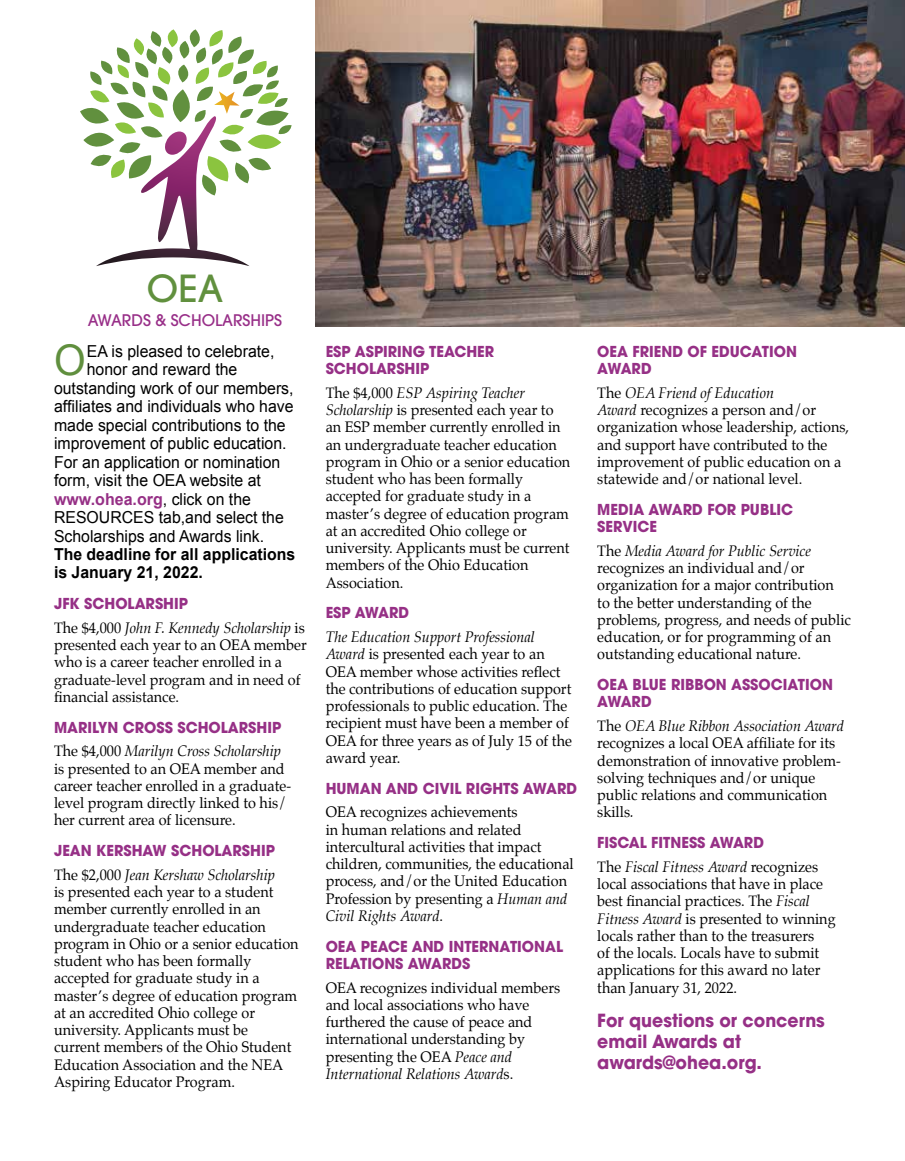
<style>
.page{position:relative;width:905px;height:1161px;background:#fff}
.page>*{position:absolute;margin:0;border:0;box-sizing:border-box;transform-origin:0 0}
.t1{font:42.3px "Arial";color:#608f3e;scale:.96 1}
.t2{font:500 37.05px "Avant Garde";color:#61903e}
.t3{font:700 18px/21px "Avant Garde";color:#963086;scale:.96 1}
.t4{font:16.5px "Arial";color:#000;scale:.96 1}
.t5{font:700 16.5px/18.5px "Arial";color:#000;scale:.96 1}
.t6{font:700 16.5px "Arial";color:#963086}
.t7{font:500 15.9px "Avant Garde";color:#982f88}
.t8{font:15px/17.2px "Palatino";color:#000;scale:.96 1}
.t9{font:700 15px/17.2px "Avant Garde";color:#963086;scale:.96 1}
.s1{font-weight:400;color:#000}
.s2{font-style:italic}
</style>
<div class="page">
<svg style="left:80px;top:29px;width:211px;height:237px"></svg>
<img style="left:315px;top:0;width:589px;height:327px">
<h2 class="t2" style="left:147px;top:266px;width:78px">OEA</h2>
<p class="t7" style="left:88px;top:311px;width:196px">AWARDS &amp; SCHOLARSHIPS</p>
<h1 class="t1" style="left:54px;top:337px;width:34px">O</h1>
<p class="t4" style="left:87px;top:342px;width:197px">EA is pleased to celebrate,</p>
<p class="t4" style="left:87px;top:361px;width:158px">honor and reward the</p>
<p class="t4" style="left:54px;top:379px;width:251px">outstanding work of our members,</p>
<p class="t4" style="left:54px;top:397px;width:251px">affiliates and individuals who have</p>
<p class="t4" style="left:54px;top:416px;width:243px">made special contributions to the</p>
<p class="t4" style="left:54px;top:434px;width:244px">improvement of public education.</p>
<p class="t4" style="left:54px;top:453px;width:237px">For an application or nomination</p>
<p class="t4" style="left:54px;top:471px;width:217px">form, visit the OEA website at</p>
<p class="t6" style="left:54px;top:490px;width:198px">www.ohea.org<span class="s1">, click on the</span></p>
<p class="t4" style="left:54px;top:508px;width:241px">RESOURCES tab,and select the</p>
<p class="t4" style="left:54px;top:527px;width:220px">Scholarships and Awards link.</p>
<p class="t5" style="left:54px;top:545px;width:253px">The deadline for all applications is January 21, 2022.</p>
<p class="t9" style="left:54px;top:595px;width:141px">JFK SCHOLARSHIP</p>
<p class="t8" style="left:54px;top:620px;width:265px">The $4,000 <span class="s2">John F. Kennedy Scholarship</span> is presented each year to an OEA member who is a career teacher enrolled in a graduate-level program and in need of financial assistance.</p>
<p class="t9" style="left:54px;top:718px;width:238px">MARILYN CROSS SCHOLARSHIP</p>
<p class="t8" style="left:54px;top:744px;width:248px">The $4,000 <span class="s2">Marilyn Cross Scholarship </span>is presented to an OEA member and career teacher enrolled in a graduate&shy;level program directly linked to his/ her current area of licensure.</p>
<p class="t9" style="left:54px;top:842px;width:231px">JEAN KERSHAW SCHOLARSHIP</p>
<p class="t8" style="left:54px;top:867px;width:256px">The $2,000 <span class="s2">Jean Kershaw Scholarship<br></span>is presented each year to a student member currently enrolled in an undergraduate teacher education program in Ohio or a senior education student who has been formally accepted for graduate study in a master’s degree of education program at an accredited Ohio college or university. Applicants must be<br>current members of the Ohio Student Education Association and the NEA Aspiring Educator Program.</p>
<p class="t9" style="left:325px;top:343px;width:177px">ESP ASPIRING TEACHER<br>SCHOLARSHIP</p>
<p class="t8" style="left:325px;top:385px;width:256px">The $4,000 <span class="s2">ESP Aspiring Teacher<br>Scholarship</span> is presented each year to an ESP member currently enrolled in an undergraduate teacher education program in Ohio or a senior education student who has been formally accepted for graduate study in a master’s degree of education program at an accredited Ohio college or university. Applicants must be current members of the Ohio Education<br>Association.</p>
<p class="t9" style="left:325px;top:604px;width:89px">ESP AWARD</p>
<p class="t8" style="left:325px;top:629px;width:258px"><span class="s2">The Education Support Professional Award</span> is presented each year to an OEA member whose activities reflect the contributions of education support professionals to public education. The recipient must have been a member of OEA for three years as of July 15 of the award year.</p>
<p class="t9" style="left:325px;top:779px;width:263px">HUMAN AND CIVIL RIGHTS AWARD</p>
<p class="t8" style="left:325px;top:805px;width:260px">OEA recognizes achievements<br>in human relations and related intercultural activities that impact children, communities, the educational process, and/or the United Education Profession by presenting a <span class="s2">Human and Civil Rights Award</span>.</p>
<p class="t9" style="left:325px;top:937px;width:249px">OEA PEACE AND INTERNATIONAL<br>RELATIONS AWARDS</p>
<p class="t8" style="left:325px;top:980px;width:246px">OEA recognizes individual members and local associations who have furthered the cause of peace and international understanding by presenting the OEA <span class="s2">Peace and<br>International Relations Award</span>s.</p>
<p class="t9" style="left:597px;top:343px;width:209px">OEA FRIEND OF EDUCATION<br>AWARD</p>
<p class="t8" style="left:597px;top:385px;width:264px">The <span class="s2">OEA Friend of Education<br>Award</span> recognizes a person and/or organization whose leadership, actions, and support have contributed to the improvement of public education on a statewide and/or national level.</p>
<p class="t9" style="left:597px;top:501px;width:205px">MEDIA AWARD FOR PUBLIC<br>SERVICE</p>
<p class="t8" style="left:597px;top:543px;width:266px">The <span class="s2">Media Award for Public Service </span>recognizes an individual and/or organization for a major contribution<br>to the better understanding of the problems, progress, and needs of public education, or for programming of an outstanding educational nature.</p>
<p class="t9" style="left:597px;top:676px;width:247px">OEA BLUE RIBBON ASSOCIATION<br>AWARD</p>
<p class="t8" style="left:597px;top:718px;width:258px">The <span class="s2">OEA Blue Ribbon Association Award </span>recognizes a local OEA affiliate for its demonstration of innovative problem&shy;solving techniques and/or unique public relations and communication skills<span class="s2">.</span></p>
<p class="t9" style="left:597px;top:834px;width:175px">FISCAL FITNESS AWARD</p>
<p class="t8" style="left:597px;top:859px;width:250px">The <span class="s2">Fiscal Fitness Award</span> recognizes local associations that have in place best financial practices. The <span class="s2">Fiscal Fitness Award</span> is presented to winning locals rather than to the treasurers<br>of the locals. Locals have to submit applications for this award no later than January 31, 2022.</p>
<p class="t3" style="left:597px;top:1010px;width:238px">For questions or concerns email Awards at awards@ohea.org.</p>
</div>
